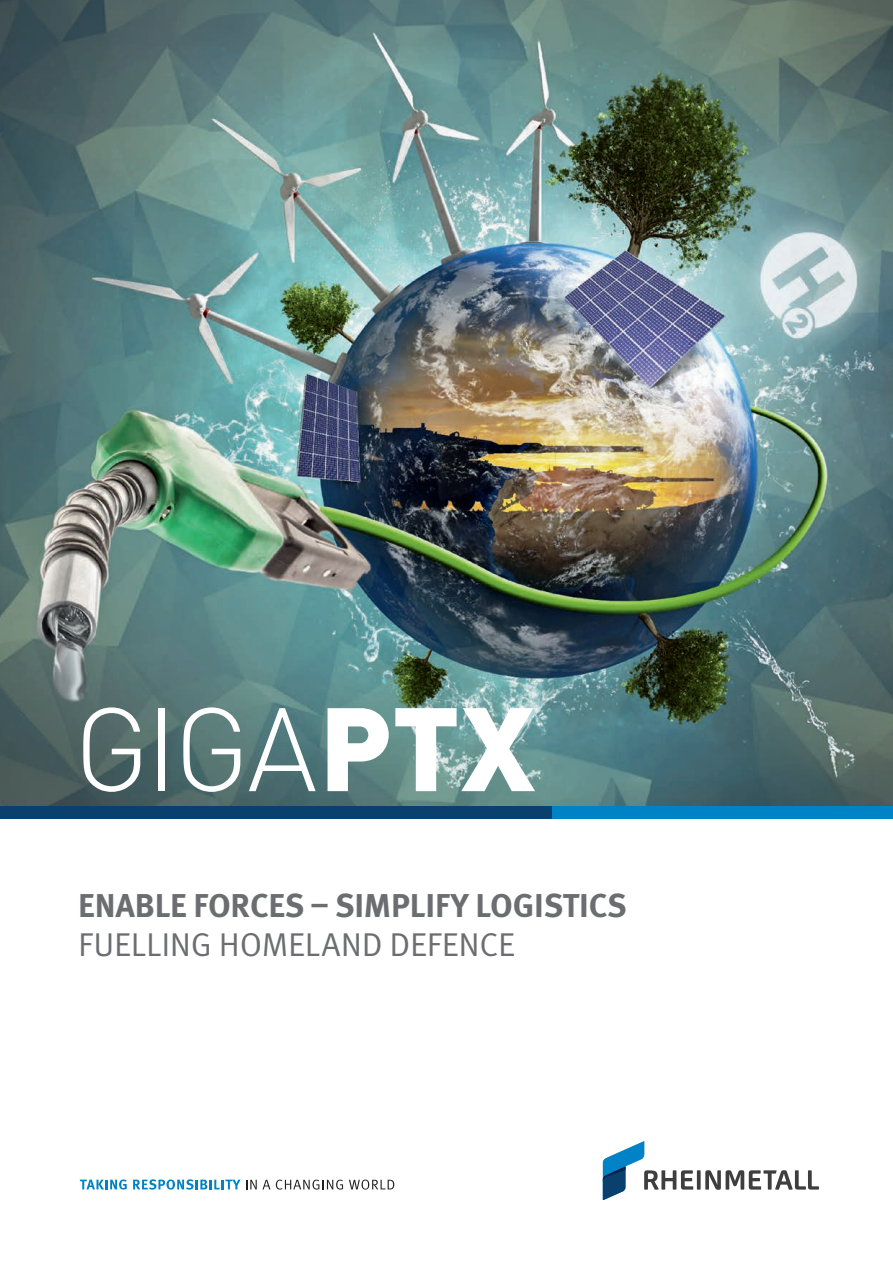
<style>
.page{position:relative;width:893px;height:1263px;background:#fff}
.page>*{position:absolute;margin:0;border:0;box-sizing:border-box;transform-origin:0 0}
.t1{font:300 116.55px "DIN Offc";color:#fff}
.t2{font:700 33px "Meta Pro";letter-spacing:-.005em;color:#6c6d70}
.t3{font:33px "Meta Pro Norm";letter-spacing:-.01em;color:#6c6d70}
.s1{font-weight:900}
</style>
<div class="page">
<img style="left:0;top:0;width:893px;height:806px">
<svg style="left:603px;top:1141px;width:216px;height:59px"></svg>
<svg style="left:80px;top:1179px;width:47px;height:10px"></svg>
<svg style="left:133px;top:1179px;width:124px;height:11px"></svg>
<svg style="left:263px;top:1180px;width:7px;height:9px"></svg>
<svg style="left:276px;top:1179px;width:67px;height:10px"></svg>
<svg style="left:349px;top:1179px;width:45px;height:10px"></svg>
<div style="left:0;top:806px;width:553px;height:13px;background:#09406e"></div>
<div style="left:553px;top:806px;width:340px;height:13px;background:#0082c7"></div>
<h1 class="t1" style="left:74px;top:677px;width:463px">GIGA<span class="s1">PTX</span></h1>
<p class="t2" style="left:78px;top:879px;width:550px">ENABLE FORCES – SIMPLIFY LOGISTICS</p>
<p class="t3" style="left:78px;top:919px;width:439px">FUELLING HOMELAND DEFENCE</p>
</div>
